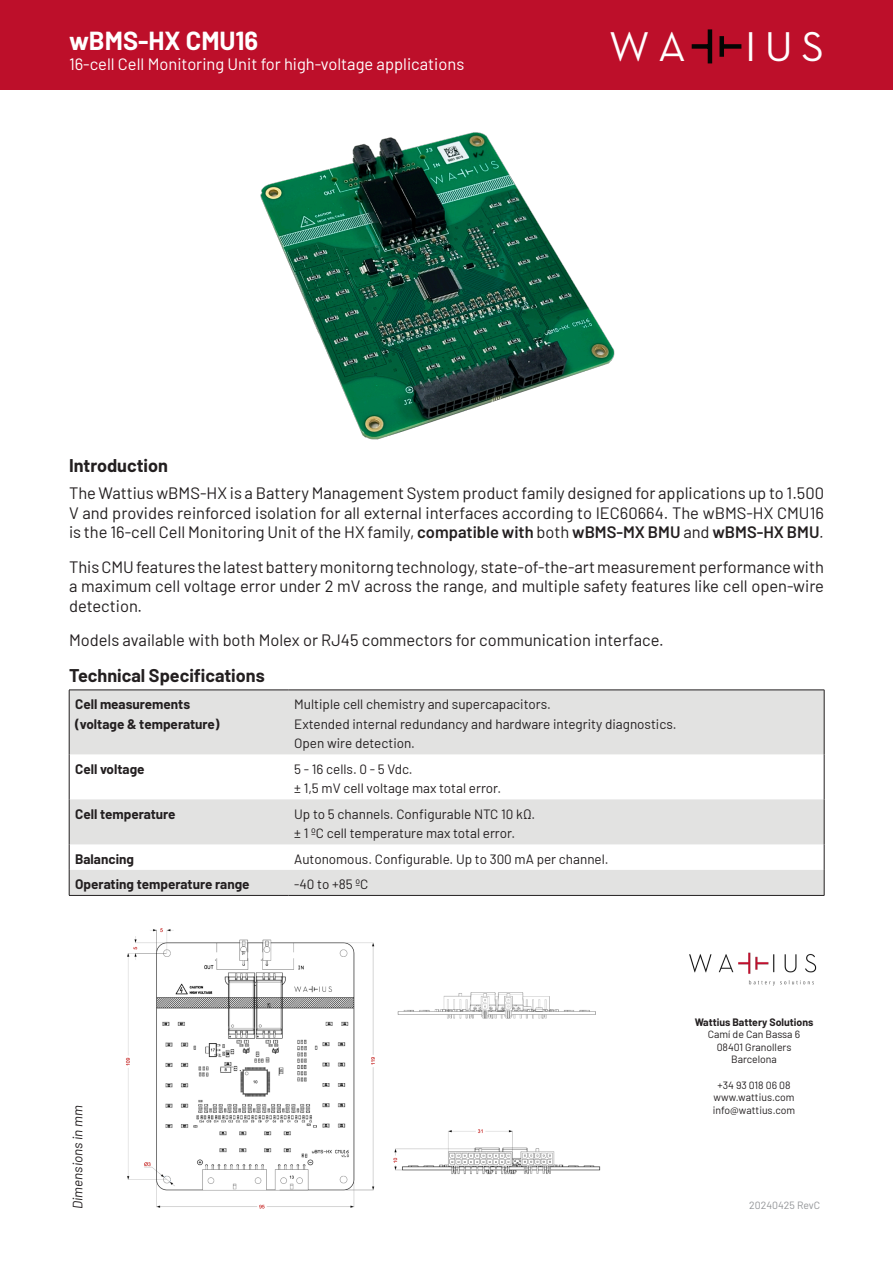
<style>
.page{position:relative;width:893px;height:1263px;background:#fff}
.page>*{position:absolute;margin:0;border:0;box-sizing:border-box;transform-origin:0 0}
.t1{font:42.45px "Neutra Text TF";color:#fff}
.t2{font:700 25.5px "Barlow";color:#fff}
.Explanation{font:700 18px "Barlow";color:#231f20}
.Explanation-2{font:16.5px/19.5px "Barlow";color:#231f20;text-align:justify}
.t3{font:16.5px "Barlow";color:#fff}
.Table_Header{font:13.5px "Barlow";color:#231f20}
.Table_Header-2{font:700 13.5px "Barlow";color:#231f20}
.Explanation-3{font:italic 13.5px "Barlow";color:#231f20}
.t4{font:10.5px "Barlow";color:#231f20}
.t5{font:700 10.5px "Barlow";color:#231f20}
.Document_Revision{font:10.5px "Barlow";color:#939598}
.s1{font-weight:600}
.s2{font-style:italic}
</style>
<div class="page">
<div style="left:0;top:0;width:893px;height:90px;background:#bd0f2a"></div>
<hr style="left:708px;top:29px;width:4px;height:34px;background:#040503">
<div style="left:692px;top:44px;width:17px;height:5px;background:#040503"></div>
<div style="left:719px;top:36px;width:5px;height:21px;background:#040503"></div>
<div style="left:722px;top:44px;width:19px;height:5px;background:#040503"></div>
<img style="left:260px;top:132px;width:355px;height:308px">
<svg style="left:70px;top:691px;width:754px;height:204px;fill:#e2e2e1"></svg>
<hr style="left:69px;top:690px;width:219px;height:1px;background:#231f20">
<hr style="left:69px;top:690px;width:1px;height:64px;background:#231f20">
<hr style="left:288px;top:690px;width:536px;height:1px;background:#231f20">
<hr style="left:824px;top:690px;width:1px;height:64px;background:#231f20">
<hr style="left:69px;top:754px;width:1px;height:45px;background:#231f20">
<hr style="left:824px;top:754px;width:1px;height:45px;background:#231f20">
<hr style="left:69px;top:799px;width:1px;height:45px;background:#231f20">
<hr style="left:824px;top:799px;width:1px;height:45px;background:#231f20">
<svg style="left:69px;top:844px;width:1px;height:51px"></svg>
<svg style="left:824px;top:844px;width:1px;height:51px"></svg>
<hr style="left:69px;top:895px;width:219px;height:1px;background:#231f20">
<hr style="left:288px;top:895px;width:536px;height:1px;background:#231f20">
<img style="left:689px;top:952px;width:128px;height:34px">
<img style="left:126px;top:928px;width:475px;height:281px">
<h2 class="t2" style="left:69px;top:22px;width:191px">wBMS-HX CMU16</h2>
<p class="t3" style="left:69px;top:52px;width:397px">16-cell Cell Monitoring Unit for high-voltage applications</p>
<h1 class="t1" style="left:609px;top:21px;width:78px">W A</h1>
<h1 class="t1" style="left:745px;top:21px;width:80px">I U S</h1>
<p class="Explanation" style="left:69px;top:452px;width:101px">Introduction</p>
<p class="Explanation-2" style="left:69px;top:482px;width:756px">The Wattius wBMS-HX is a Battery Management System product family designed for applications up to 1.500<br>V and provides reinforced isolation for all external interfaces according to IEC60664. The wBMS-HX CMU16 is the 16-cell Cell Monitoring Unit of the HX family, <span class="s1">compatible with</span> both <span class="s1">wBMS-MX BMU</span> and <span class="s1">wBMS-HX BMU</span><span class="s2">.</span></p>
<p class="Explanation-2" style="left:69px;top:556px;width:757px">This CMU features the latest battery monitorng technology, state-of-the-art measurement performance with a maximum cell voltage error under 2 mV across the range, and multiple safety features like cell open-wire detection.</p>
<p class="Explanation-2" style="left:69px;top:629px;width:596px">Models available with both Molex or RJ45 commectors for communication interface.</p>
<p class="Explanation" style="left:69px;top:662px;width:197px">Technical Specifications</p>
<p class="Table_Header-2" style="left:75px;top:694px;width:116px">Cell measurements</p>
<p class="Table_Header-2" style="left:75px;top:714px;width:146px">(voltage &amp; temperature)</p>
<p class="Table_Header" style="left:294px;top:695px;width:258px">Multiple cell chemistry and supercapacitors.</p>
<p class="Table_Header" style="left:294px;top:714px;width:384px">Extended internal redundancy and hardware integrity diagnostics.</p>
<p class="Table_Header" style="left:294px;top:734px;width:122px">Open wire detection.</p>
<p class="Table_Header-2" style="left:75px;top:759px;width:71px">Cell voltage</p>
<p class="Table_Header" style="left:294px;top:759px;width:120px">5 - 16 cells. 0 - 5 Vdc.</p>
<p class="Table_Header" style="left:294px;top:779px;width:209px">± 1,5 mV cell voltage max total error.</p>
<p class="Table_Header-2" style="left:75px;top:804px;width:102px">Cell temperature</p>
<p class="Table_Header" style="left:294px;top:804px;width:243px">Up to 5 channels. Configurable NTC 10 kΩ.</p>
<p class="Table_Header" style="left:294px;top:824px;width:223px">± 1 ºC cell temperature max total error.</p>
<p class="Table_Header-2" style="left:75px;top:849px;width:60px">Balancing</p>
<p class="Table_Header" style="left:294px;top:849px;width:316px">Autonomous. Configurable. Up to 300 mA per channel.</p>
<p class="Table_Header-2" style="left:75px;top:874px;width:176px">Operating temperature range</p>
<p class="Table_Header" style="left:294px;top:875px;width:76px">-40 to +85 ºC</p>
<p class="Explanation-3" style="left:68px;top:1209px;width:105px;rotate:-90deg">Dimensions in mm</p>
<p class="t5" style="left:695px;top:1014px;width:120px">Wattius Battery Solutions</p>
<p class="t4" style="left:708px;top:1027px;width:94px">Camí de Can Bassa 6</p>
<p class="t4" style="left:717px;top:1039px;width:76px">08401 Granollers</p>
<p class="t4" style="left:731px;top:1052px;width:47px">Barcelona</p>
<p class="t4" style="left:717px;top:1077px;width:75px">+34 93 018 06 08</p>
<p class="t4" style="left:713px;top:1090px;width:83px">www.wattius.com</p>
<p class="t4" style="left:713px;top:1102px;width:84px">info@wattius.com</p>
<p class="Document_Revision" style="left:749px;top:1197px;width:73px">20240425 RevC</p>
</div>
